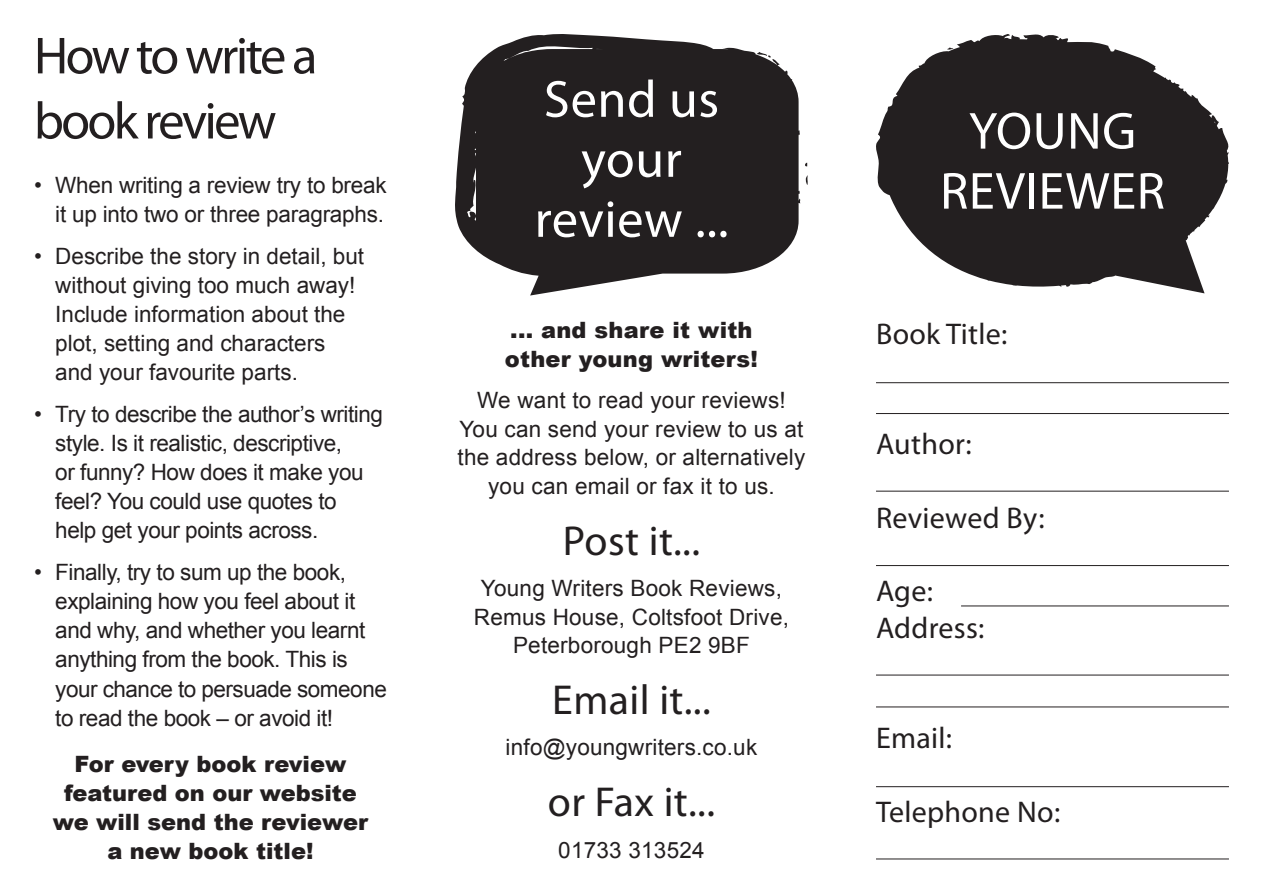
<style>
.page{position:relative;width:1263px;height:893px;background:#fff}
.page>*{position:absolute;margin:0;border:0;box-sizing:border-box;transform-origin:0 0}
.t1{font:52.5px/60px "Myriad Pro";letter-spacing:.01em;color:#fff;text-align:center}
.t2{font:52.5px/65.1px "Myriad Pro";letter-spacing:-.05em;color:#231f20}
.t3{font:42px "Myriad Pro";letter-spacing:.01em;color:#231f20}
.t4{font:30px/36.8px "Myriad Pro";letter-spacing:.01em;color:#231f20}
.t5{font:22.5px/29.1px "Arial";letter-spacing:-.01em;color:#231f20}
.t6{font:22.5px/28.5px "Arial";letter-spacing:.01em;color:#231f20;text-align:center}
.t7{font:900 22.5px/29.1px "Arial";color:#231f20;text-align:center}
</style>
<div class="page">
<svg style="left:876px;top:34px;width:353px;height:259px;fill:#231f20"></svg>
<svg style="left:455px;top:34px;width:353px;height:262px;fill:#231f20"></svg>
<hr style="left:876px;top:382px;width:353px;height:1px;background:#231f20">
<hr style="left:876px;top:413px;width:353px;height:1px;background:#231f20">
<hr style="left:876px;top:491px;width:353px;height:1px;background:#231f20">
<hr style="left:876px;top:565px;width:353px;height:1px;background:#231f20">
<hr style="left:961px;top:606px;width:268px;height:1px;background:#231f20">
<hr style="left:876px;top:675px;width:353px;height:1px;background:#231f20">
<hr style="left:876px;top:707px;width:353px;height:1px;background:#231f20">
<hr style="left:876px;top:786px;width:353px;height:1px;background:#231f20">
<hr style="left:876px;top:859px;width:353px;height:1px;background:#231f20">
<h1 class="t2" style="left:34px;top:22px;width:285px">How to write a book review</h1>
<p class="t5" style="left:34px;top:171px;width:354px;text-align:right">• When writing a review try to break it up into two or three paragraphs.</p>
<p class="t5" style="left:55px;top:242px;width:310px;text-indent:-21px">• Describe the story in detail, but without giving too much away!<br>Include information about the plot, setting and characters and your favourite parts.</p>
<p class="t5" style="left:55px;top:400px;width:329px;text-indent:-21px">• Try to describe the author’s writing style. Is it realistic, descriptive,<br>or funny? How does it make you feel? You could use quotes to help get your points across.</p>
<p class="t5" style="left:55px;top:558px;width:333px;text-indent:-21px">• Finally, try to sum up the book, explaining how you feel about it and why, and whether you learnt anything from the book. This is your chance to persuade someone to read the book – or avoid it!</p>
<p class="t7" style="left:53px;top:748px;width:317px">For every book review featured on our website we will send the reviewer a new book title!</p>
<h1 class="t1" style="left:535px;top:68px;width:195px">Send us your review ...</h1>
<p class="t7" style="left:505px;top:315px;width:255px;line-height:28.5px;text-align:left">... and share it with other young writers!</p>
<p class="t6" style="left:457px;top:386px;width:349px">We want to read your reviews!<br>You can send your review to us at the address below, or alternatively you can email or fax it to us.</p>
<h2 class="t3" style="left:563px;top:515px;width:139px">Post it...</h2>
<p class="t6" style="left:474px;top:574px;width:317px">Young Writers Book Reviews,<br>Remus House, Coltsfoot Drive,<br>Peterborough PE2 9BF</p>
<h2 class="t3" style="left:552px;top:674px;width:160px">Email it...</h2>
<p class="t6" style="left:506px;top:733px;width:253px">info@youngwriters.co.uk</p>
<h2 class="t3" style="left:548px;top:776px;width:169px">or Fax it...</h2>
<p class="t6" style="left:558px;top:836px;width:148px">01733 313524</p>
<h1 class="t1" style="left:940px;top:100px;width:226px">YOUNG<br>REVIEWER</h1>
<h3 class="t4" style="left:876px;top:315px;width:133px">Book Title:</h3>
<h3 class="t4" style="left:876px;top:425px;width:97px">Author:</h3>
<h3 class="t4" style="left:876px;top:499px;width:170px">Reviewed By:</h3>
<h3 class="t4" style="left:876px;top:572px;width:110px">Age:<br>Address:</h3>
<h3 class="t4" style="left:876px;top:719px;width:78px">Email:</h3>
<h3 class="t4" style="left:876px;top:793px;width:186px">Telephone No:</h3>
</div>
